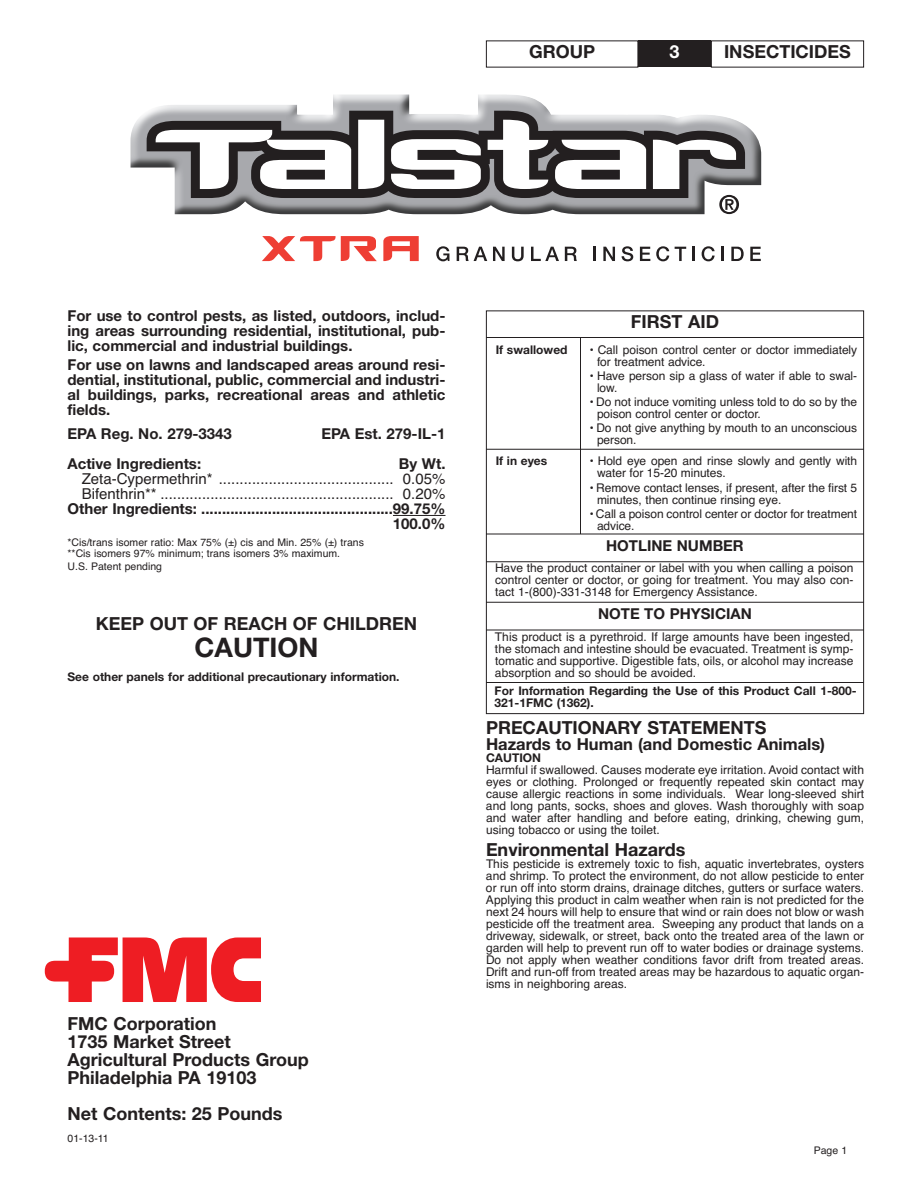
<style>
.page{position:relative;width:918px;height:1188px;background:#fff}
.page>*{position:absolute;margin:0;border:0;box-sizing:border-box;transform-origin:0 0}
.t1{font:700 27px "Helvetica Neue LT Std";color:#231f20}
.t2{font:700 18px/18px "Helvetica Neue LT Std";color:#231f20}
.t3{font:700 18px "Helvetica Neue LT Std";color:#fff}
.t4{font:700 16.5px "Helvetica Neue LT Std";color:#231f20}
.t5{font:700 15px/15px "Helvetica Neue LT Std";color:#231f20;text-align:justify}
.t6{font:15px/15px "Helvetica";color:#231f20}
.t7{font:12px/12px "Helvetica";letter-spacing:-.005em;color:#231f20}
.t8{font:700 12px/12px "Helvetica Neue LT Std";color:#231f20}
.t9{font:10.5px/10.5px "Helvetica";color:#231f20}
</style>
<div class="page">
<div style="left:638px;top:40px;width:73px;height:28px;background:#231f20"></div>
<hr style="left:393px;top:515px;width:53px;height:1px;background:#231f20">
<svg style="left:45px;top:937px;width:216px;height:65px"></svg>
<div style="left:486px;top:310px;width:378px;height:404px;border:1px solid #231f20"></div>
<hr style="left:486px;top:337px;width:378px;height:1px;background:#231f20">
<hr style="left:580px;top:338px;width:1px;height:196px;background:#231f20">
<hr style="left:486px;top:449px;width:378px;height:1px;background:#231f20">
<hr style="left:486px;top:561px;width:378px;height:1px;background:#231f20">
<hr style="left:486px;top:602px;width:378px;height:1px;background:#231f20">
<hr style="left:486px;top:630px;width:378px;height:1px;background:#231f20">
<hr style="left:486px;top:682px;width:378px;height:1px;background:#231f20">
<hr style="left:486px;top:534px;width:378px;height:1px;background:#231f20">
<img style="left:130px;top:95px;width:631px;height:119px">
<svg style="left:719px;top:198px;width:20px;height:16px"></svg>
<svg style="left:147px;top:111px;width:598px;height:87px;background:#767576"></svg>
<svg style="left:156px;top:130px;width:195px;height:59px"></svg>
<svg style="left:358px;top:120px;width:26px;height:69px"></svg>
<svg style="left:391px;top:139px;width:90px;height:50px"></svg>
<svg style="left:488px;top:120px;width:60px;height:69px"></svg>
<svg style="left:555px;top:140px;width:91px;height:49px"></svg>
<svg style="left:653px;top:140px;width:83px;height:49px"></svg>
<svg style="left:262px;top:236px;width:115px;height:25px"></svg>
<svg style="left:383px;top:236px;width:36px;height:25px"></svg>
<svg style="left:436px;top:246px;width:13px;height:15px"></svg>
<svg style="left:457px;top:247px;width:30px;height:14px"></svg>
<svg style="left:493px;top:247px;width:12px;height:14px"></svg>
<svg style="left:512px;top:247px;width:12px;height:14px"></svg>
<svg style="left:531px;top:247px;width:28px;height:14px"></svg>
<svg style="left:565px;top:247px;width:12px;height:14px"></svg>
<hr style="left:593px;top:247px;width:3px;height:14px;background:#231f20">
<svg style="left:603px;top:247px;width:12px;height:14px"></svg>
<svg style="left:622px;top:246px;width:11px;height:15px"></svg>
<svg style="left:640px;top:247px;width:10px;height:14px"></svg>
<svg style="left:656px;top:246px;width:13px;height:15px"></svg>
<svg style="left:675px;top:247px;width:11px;height:14px"></svg>
<hr style="left:692px;top:247px;width:3px;height:14px;background:#231f20">
<svg style="left:702px;top:246px;width:13px;height:15px"></svg>
<hr style="left:721px;top:247px;width:3px;height:14px;background:#231f20">
<svg style="left:731px;top:247px;width:13px;height:14px"></svg>
<svg style="left:750px;top:247px;width:11px;height:14px"></svg>
<h2 class="t2" style="left:529px;top:44px;width:68px">GROUP</h2>
<h2 class="t3" style="left:670px;top:45px;width:12px">3</h2>
<h2 class="t2" style="left:724px;top:44px;width:128px">INSECTICIDES</h2>
<p class="t5" style="left:68px;top:310px;width:380px">For use to control pests, as listed, outdoors, includ&shy;ing areas surrounding residential, institutional, pub&shy;lic, commercial and industrial buildings.</p>
<p class="t5" style="left:68px;top:358px;width:380px">For use on lawns and landscaped areas around resi&shy;dential, institutional, public, commercial and industri&shy;al buildings, parks, recreational areas and athletic fields.</p>
<p class="t5" style="left:68px;top:427px;width:166px">EPA Reg. No. 279-3343</p>
<p class="t5" style="left:321px;top:427px;width:126px">EPA Est. 279-IL-1</p>
<p class="t5" style="left:68px;top:457px;width:135px">Active Ingredients:</p>
<p class="t5" style="left:399px;top:457px;width:48px">By Wt.</p>
<p class="t6" style="left:82px;top:471px;width:365px">Zeta-Cypermethrin* .......................................... 0.05%<br>Bifenthrin** ........................................................ 0.20%</p>
<p class="t5" style="left:67px;top:502px;width:380px;text-align:right">Other Ingredients: ..............................................99.75%<br>100.0%</p>
<p class="t9" style="left:68px;top:537px;width:298px">*Cis/trans isomer ratio: Max 75% (±) cis and Min. 25% (±) trans **Cis isomers 97% minimum; trans isomers 3% maximum.</p>
<p class="t9" style="left:68px;top:561px;width:96px">U.S. Patent pending</p>
<h2 class="t2" style="left:96px;top:616px;width:323px">KEEP OUT OF REACH OF CHILDREN</h2>
<h1 class="t1" style="left:195px;top:638px;width:125px">CAUTION</h1>
<p class="t8" style="left:68px;top:672px;width:334px">See other panels for additional precautionary information.</p>
<h2 class="t2" style="left:67px;top:1016px;width:243px">FMC Corporation<br>1735 Market Street<br>Agricultural Products Group<br>Philadelphia PA 19103</h2>
<h2 class="t2" style="left:67px;top:1106px;width:216px">Net Contents: 25 Pounds</h2>
<p class="t9" style="left:68px;top:1133px;width:43px">01-13-11</p>
<h2 class="t2" style="left:631px;top:314px;width:90px">FIRST AID</h2>
<p class="t7" style="left:597px;top:344px;width:262px;text-indent:-8px">• Call poison control center or doctor immediately for treatment advice.</p>
<p class="t7" style="left:597px;top:370px;width:262px;text-indent:-8px">• Have person sip a glass of water if able to swal&shy;low.</p>
<p class="t7" style="left:597px;top:396px;width:262px;text-indent:-8px">• Do not induce vomiting unless told to do so by the poison control center or doctor.</p>
<p class="t7" style="left:597px;top:422px;width:262px;text-indent:-8px">• Do not give anything by mouth to an unconscious person.</p>
<p class="t7" style="left:597px;top:455px;width:262px;text-indent:-8px">• Hold eye open and rinse slowly and gently with water for 15-20 minutes.</p>
<p class="t7" style="left:597px;top:482px;width:262px;text-indent:-8px">• Remove contact lenses, if present, after the first 5 minutes, then continue rinsing eye.</p>
<p class="t7" style="left:597px;top:508px;width:262px;text-indent:-8px">• Call a poison control center or doctor for treatment advice.</p>
<p class="t7" style="left:495px;top:562px;width:360px;text-align:justify">Have the product container or label with you when calling a poison control center or doctor, or going for treatment. You may also con&shy;tact 1-(800)-331-3148 for Emergency Assistance.</p>
<p class="t7" style="left:495px;top:631px;width:360px;text-align:justify">This product is a pyrethroid. If large amounts have been ingested, the stomach and intestine should be evacuated. Treatment is symp&shy;tomatic and supportive. Digestible fats, oils, or alcohol may increase absorption and so should be avoided.</p>
<p class="t8" style="left:496px;top:344px;width:73px">If swallowed</p>
<p class="t8" style="left:496px;top:456px;width:53px">If in eyes</p>
<p class="t5" style="left:606px;top:540px;width:139px">HOTLINE NUMBER</p>
<p class="t5" style="left:598px;top:608px;width:155px">NOTE TO PHYSICIAN</p>
<p class="t8" style="left:495px;top:686px;width:364px">For Information Regarding the Use of this Product Call 1-800-<br>321-1FMC (1362).</p>
<h2 class="t2" style="left:486px;top:720px;width:282px">PRECAUTIONARY STATEMENTS</h2>
<h3 class="t4" style="left:486px;top:738px;width:341px">Hazards to Human (and Domestic Animals)</h3>
<p class="t8" style="left:486px;top:753px;width:57px">CAUTION</p>
<p class="t7" style="left:486px;top:764px;width:380px;text-align:justify">Harmful if swallowed. Causes moderate eye irritation. Avoid contact with eyes or clothing. Prolonged or frequently repeated skin contact may cause allergic reactions in some individuals. Wear long-sleeved shirt and long pants, socks, shoes and gloves. Wash thoroughly with soap and water after handling and before eating, drinking, chewing gum, using tobacco or using the toilet.</p>
<h2 class="t2" style="left:486px;top:842px;width:201px">Environmental Hazards</h2>
<p class="t7" style="left:486px;top:857px;width:380px;text-align:justify">This pesticide is extremely toxic to fish, aquatic invertebrates, oysters and shrimp. To protect the environment, do not allow pesticide to enter or run off into storm drains, drainage ditches, gutters or surface waters.<br>Applying this product in calm weather when rain is not predicted for the next 24 hours will help to ensure that wind or rain does not blow or wash pesticide off the treatment area. Sweeping any product that lands on a driveway, sidewalk, or street, back onto the treated area of the lawn or garden will help to prevent run off to water bodies or drainage systems.<br>Do not apply when weather conditions favor drift from treated areas.<br>Drift and run-off from treated areas may be hazardous to aquatic organ&shy;isms in neighboring areas.</p>
<p class="t9" style="left:814px;top:1146px;width:35px">Page 1</p>
</div>
